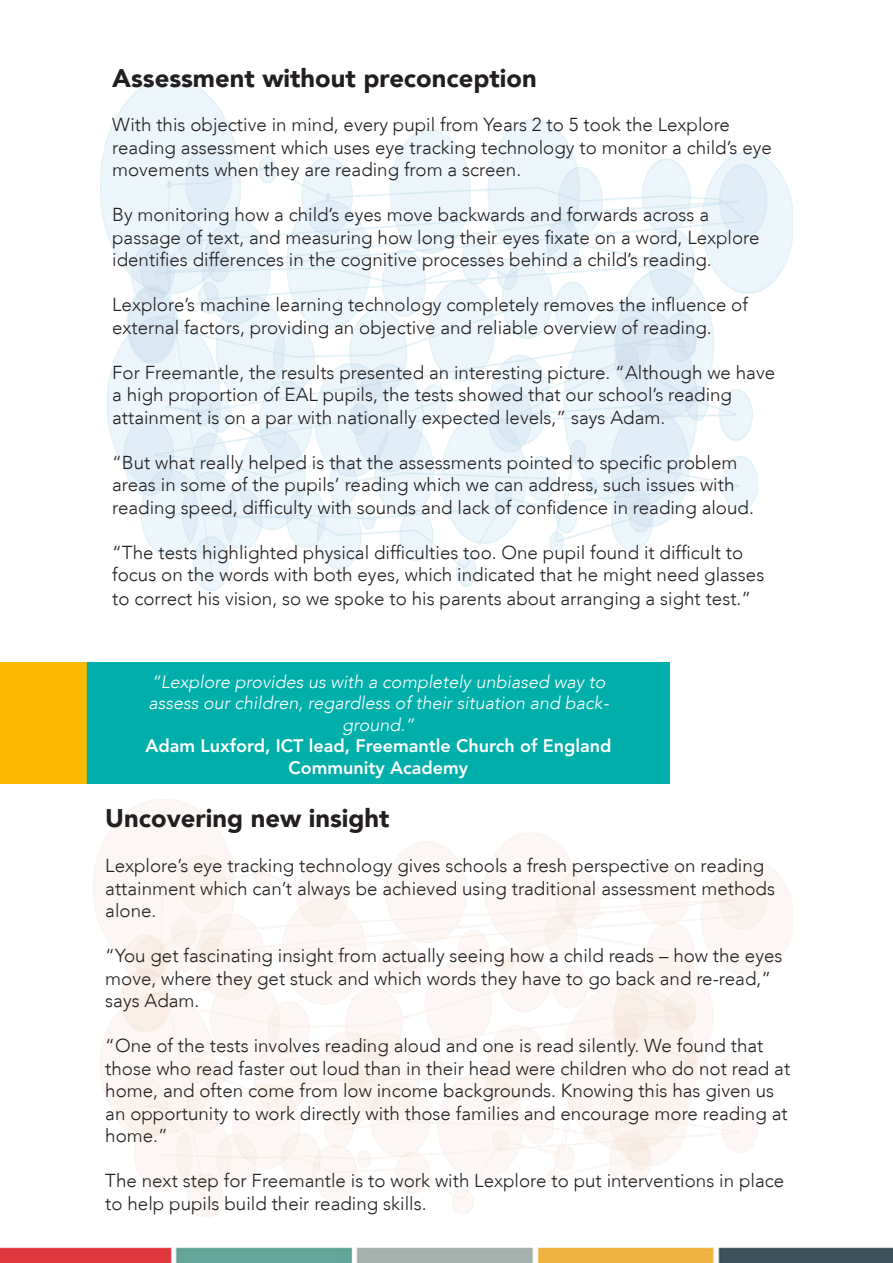
<style>
.page{position:relative;width:893px;height:1263px;background:#fff}
.page>*{position:absolute;margin:0;border:0;box-sizing:border-box;transform-origin:0 0}
.t1{font:900 25.5px "Avenir LT";color:#231f20}
.t2{font:300 18.75px/22.5px "Avenir LT";color:#231f20}
.t3{font:italic 300 18px/21.6px "Avenir LT";color:#fff;text-align:center}
.t4{font:800 18px/21.6px "Avenir LT Std";color:#fff;text-align:center}
</style>
<div class="page">
<img style="left:101px;top:79px;width:691px;height:511px">
<img style="left:0;top:663px;width:669px;height:120px">
<img style="left:94px;top:800px;width:698px;height:416px">
<img style="left:0;top:1248px;width:893px;height:15px">
<p class="t1" style="left:112px;top:63px;width:426px">Assessment without preconception</p>
<p class="t2" style="left:112px;top:114px;width:661px">With this objective in mind, every pupil from Years 2 to 5 took the Lexplore reading assessment which uses eye tracking technology to monitor a child’s eye movements when they are reading from a screen.</p>
<p class="t2" style="left:112px;top:204px;width:598px">By monitoring how a child’s eyes move backwards and forwards across a</p>
<p class="t2" style="left:112px;top:226px;width:649px">passage of text, and measuring how long their eyes fixate on a word, Lexplore identifies differences in the cognitive processes behind a child’s reading.</p>
<p class="t2" style="left:112px;top:294px;width:637px">Lexplore’s machine learning technology completely removes the influence of external factors, providing an objective and reliable overview of reading.</p>
<p class="t2" style="left:112px;top:361px;width:664px">For Freemantle, the results presented an interesting picture. “Although we have a high proportion of EAL pupils, the tests showed that our school’s reading</p>
<p class="t2" style="left:112px;top:406px;width:555px">attainment is on a par with nationally expected levels,” says Adam.</p>
<p class="t2" style="left:112px;top:451px;width:627px">“But what really helped is that the assessments pointed to specific problem</p>
<p class="t2" style="left:112px;top:474px;width:643px">areas in some of the pupils’ reading which we can address, such issues with reading speed, difficulty with sounds and lack of confidence in reading aloud.</p>
<p class="t2" style="left:112px;top:541px;width:654px;line-height:23px">“The tests highlighted physical difficulties too. One pupil found it difficult to focus on the words with both eyes, which indicated that he might need glasses to correct his vision, so we spoke to his parents about arranging a sight test.”</p>
<p class="t3" style="left:148px;top:671px;width:462px">“Lexplore provides us with a completely unbiased way to assess our children, regardless of their situation and back&shy;ground.”</p>
<p class="t4" style="left:145px;top:735px;width:467px">Adam Luxford, ICT lead, Freemantle Church of England<br>Community Academy</p>
<p class="t1" style="left:105px;top:803px;width:286px">Uncovering new insight</p>
<p class="t2" style="left:105px;top:855px;width:671px">Lexplore’s eye tracking technology gives schools a fresh perspective on reading attainment which can’t always be achieved using traditional assessment methods alone.</p>
<p class="t2" style="left:105px;top:945px;width:679px">“You get fascinating insight from actually seeing how a child reads – how the eyes move, where they get stuck and which words they have to go back and re-read,” says Adam.</p>
<p class="t2" style="left:105px;top:1035px;width:686px">“One of the tests involves reading aloud and one is read silently. We found that those who read faster out loud than in their head were children who do not read at home, and often come from low income backgrounds. Knowing this has given us an opportunity to work directly with those families and encourage more reading at home.”</p>
<p class="t2" style="left:105px;top:1170px;width:680px">The next step for Freemantle is to work with Lexplore to put interventions in place to help pupils build their reading skills.</p>
</div>
